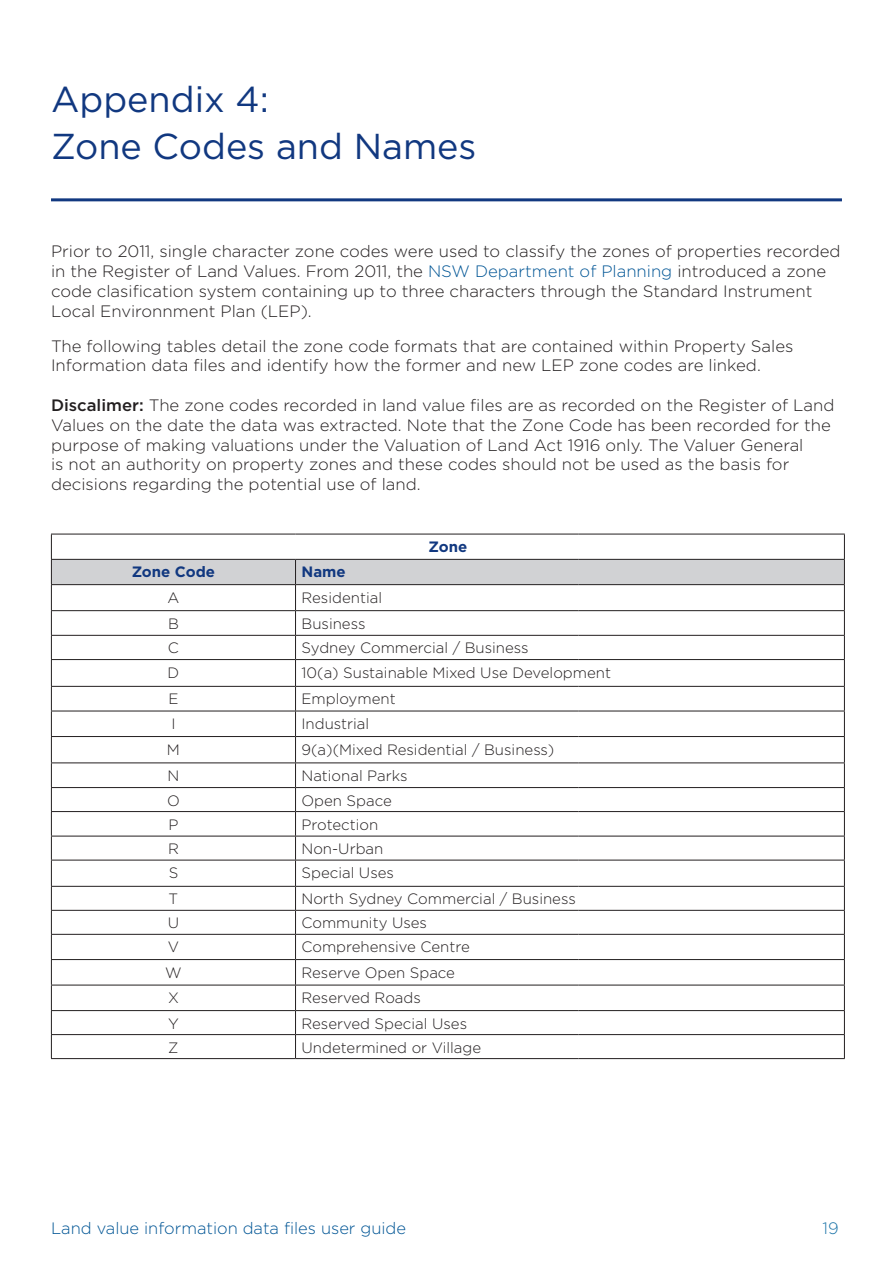
<style>
.page{position:relative;width:893px;height:1263px;background:#fff}
.page>*{position:absolute;margin:0;border:0;box-sizing:border-box;transform-origin:0 0}
.t1{font:36px "Gotham";color:#113880}
.t2{font:300 16.5px/19.8px "Gotham";color:#231f20}
.t3{font:300 16.5px "Gotham";color:#005595}
.t4{font:300 16.5px "Gotham";color:#1d75a9}
.t5{font:300 15px "Gotham";color:#231f20}
.t6{font:700 15px "Gotham";color:#113880}
.s1{color:#005595}
.s2{font-weight:500}
</style>
<div class="page">
<hr style="left:51px;top:198px;width:791px;height:3px;background:#113880">
<svg style="left:51px;top:534px;width:794px;height:524px"></svg>
<hr style="left:51px;top:1058px;width:245px;height:1px;background:#231f20">
<hr style="left:296px;top:1058px;width:282px;height:1px;background:#231f20">
<hr style="left:578px;top:1058px;width:267px;height:1px;background:#231f20">
<p class="t1" style="left:51px;top:76px;width:219px">Appendix 4:</p>
<p class="t1" style="left:51px;top:124px;width:427px">Zone Codes and Names</p>
<p class="t2" style="left:51px;top:241px;width:791px">Prior to 2011, single character zone codes were used to classify the zones of properties recorded in the Register of Land Values. From 2011, the <span class="s1">NSW Department of Planning</span> introduced a zone code clasification system containing up to three characters through the Standard Instrument Local Environnment Plan (LEP).</p>
<p class="t2" style="left:51px;top:335px;width:744px">The following tables detail the zone code formats that are contained within Property Sales<br>Information data files and identify how the former and new LEP zone codes are linked.</p>
<p class="t2" style="left:51px;top:395px;width:785px"><span class="s2">Discalimer:</span> The zone codes recorded in land value files are as recorded on the Register of Land Values on the date the data was extracted. Note that the Zone Code has been recorded for the purpose of making valuations under the Valuation of Land Act 1916 only. The Valuer General<br>is not an authority on property zones and these codes should not be used as the basis for decisions regarding the potential use of land.</p>
<p class="t6" style="left:429px;top:537px;width:40px">Zone</p>
<p class="t6" style="left:132px;top:562px;width:85px">Zone Code</p>
<p class="t6" style="left:302px;top:562px;width:46px">Name</p>
<p class="t5" style="left:168px;top:588px;width:13px">A</p>
<p class="t5" style="left:302px;top:588px;width:82px">Residential</p>
<p class="t5" style="left:168px;top:614px;width:12px">B</p>
<p class="t5" style="left:302px;top:614px;width:65px">Business</p>
<p class="t5" style="left:168px;top:638px;width:13px">C</p>
<p class="t5" style="left:302px;top:638px;width:229px">Sydney Commercial / Business</p>
<p class="t5" style="left:168px;top:663px;width:13px">D</p>
<p class="t5" style="left:302px;top:663px;width:311px">10(a) Sustainable Mixed Use Development</p>
<p class="t5" style="left:168px;top:689px;width:12px">E</p>
<p class="t5" style="left:302px;top:689px;width:96px">Employment</p>
<p class="t5" style="left:171px;top:714px;width:6px">I</p>
<p class="t5" style="left:302px;top:714px;width:69px">Industrial</p>
<p class="t5" style="left:167px;top:740px;width:15px">M</p>
<p class="t5" style="left:302px;top:740px;width:254px">9(a)(Mixed Residential / Business)</p>
<p class="t5" style="left:168px;top:766px;width:13px">N</p>
<p class="t5" style="left:302px;top:766px;width:108px">National Parks</p>
<p class="t5" style="left:167px;top:791px;width:14px">O</p>
<p class="t5" style="left:302px;top:791px;width:92px">Open Space</p>
<p class="t5" style="left:168px;top:815px;width:12px">P</p>
<p class="t5" style="left:302px;top:815px;width:78px">Protection</p>
<p class="t5" style="left:168px;top:839px;width:12px">R</p>
<p class="t5" style="left:302px;top:839px;width:83px">Non-Urban</p>
<p class="t5" style="left:169px;top:863px;width:11px">S</p>
<p class="t5" style="left:302px;top:863px;width:94px">Special Uses</p>
<p class="t5" style="left:169px;top:889px;width:11px">T</p>
<p class="t5" style="left:302px;top:889px;width:276px">North Sydney Commercial / Business</p>
<p class="t5" style="left:168px;top:913px;width:13px">U</p>
<p class="t5" style="left:302px;top:913px;width:127px">Community Uses</p>
<p class="t5" style="left:168px;top:937px;width:13px">V</p>
<p class="t5" style="left:302px;top:937px;width:170px">Comprehensive Centre</p>
<p class="t5" style="left:165px;top:963px;width:18px">W</p>
<p class="t5" style="left:302px;top:963px;width:155px">Reserve Open Space</p>
<p class="t5" style="left:168px;top:988px;width:12px">X</p>
<p class="t5" style="left:302px;top:988px;width:121px">Reserved Roads</p>
<p class="t5" style="left:168px;top:1014px;width:12px">Y</p>
<p class="t5" style="left:302px;top:1014px;width:167px">Reserved Special Uses</p>
<p class="t5" style="left:168px;top:1038px;width:12px">Z</p>
<p class="t5" style="left:302px;top:1038px;width:181px">Undetermined or Village</p>
<p class="t3" style="left:51px;top:1217px;width:357px">Land value information data files user guide</p>
<p class="t4" style="left:822px;top:1217px;width:18px">19</p>
</div>
